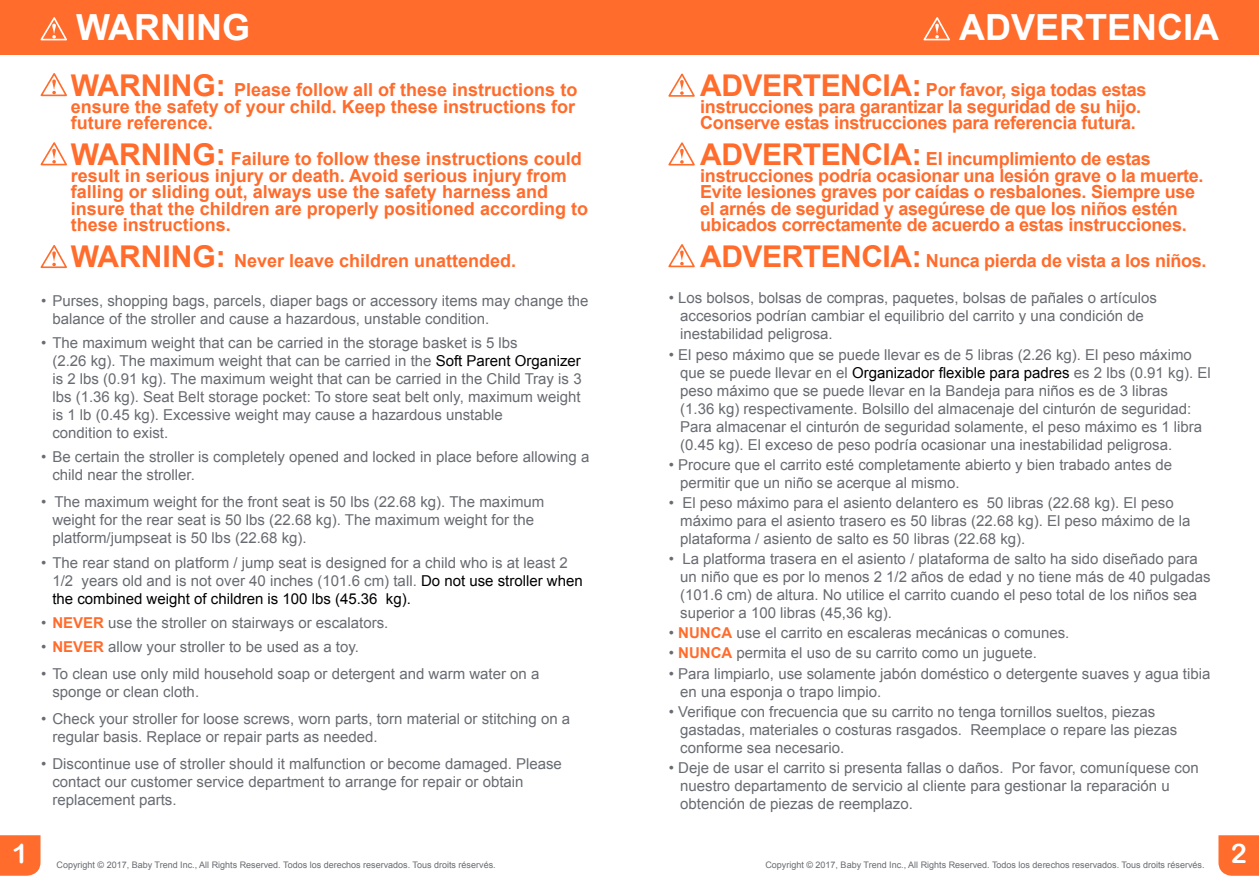
<style>
.page{position:relative;width:1259px;height:893px;background:#fff}
.page>*{position:absolute;margin:0;border:0;box-sizing:border-box;transform-origin:0 0}
.t1{font:700 36px "Arial";color:#fff}
.t2{font:27px "Arial Rounded MT Bold";color:#fff}
.t3{font:700 18px/16.5px "Arial";letter-spacing:-.015em;color:#ff6c2c}
.t4{font:15px/18px "Arial";color:#686b71}
.t5{font:9px "Arial";color:#686b71}
.s1{font-size:30px}
.s2{color:#000}
.s3{font-weight:700;color:#ff6c2c}
</style>
<div class="page">
<div style="left:0;top:835px;width:40px;height:41px;background:#ff6c2c"></div>
<svg style="left:1218px;top:835px;width:41px;height:41px;background:#ff7235"></svg>
<div style="left:629px;top:0;width:630px;height:54px;background:#ff6c2c"></div>
<div style="left:0;top:0;width:629px;height:54px;background:#ff6c2c"></div>
<svg style="left:40px;top:17px;width:27px;height:23px"></svg>
<svg style="left:40px;top:73px;width:27px;height:24px"></svg>
<svg style="left:40px;top:142px;width:27px;height:24px"></svg>
<svg style="left:40px;top:245px;width:27px;height:24px"></svg>
<svg style="left:668px;top:73px;width:27px;height:24px"></svg>
<svg style="left:668px;top:142px;width:27px;height:24px"></svg>
<svg style="left:668px;top:244px;width:27px;height:24px"></svg>
<svg style="left:923px;top:17px;width:27px;height:23px"></svg>
<h2 class="t2" style="left:12px;top:838px;width:18px">1</h2>
<h1 class="t1" style="left:76px;top:8px;width:175px">WARNING</h1>
<p class="t3" style="left:71px;top:82px;width:508px"><span class="s1">WARNING:</span> Please follow all of these instructions to ensure the safety of your child. Keep these instructions for future reference.</p>
<p class="t3" style="left:71px;top:151px;width:519px"><span class="s1">WARNING:</span> Failure to follow these instructions could result in serious injury or death. Avoid serious injury from falling or sliding out, always use the safety harness and insure that the children are properly positioned according to these instructions.</p>
<p class="t3" style="left:71px;top:253px;width:447px"><span class="s1">WARNING:</span> Never leave children unattended.</p>
<p class="t4" style="left:52px;top:292px;width:538px;text-indent:-11px">• Purses, shopping bags, parcels, diaper bags or accessory items may change the balance of the stroller and cause a hazardous, unstable condition.</p>
<p class="t4" style="left:52px;top:334px;width:531px;text-indent:-11px">• The maximum weight that can be carried in the storage basket is 5 lbs<br>(2.26 kg). The maximum weight that can be carried in the <span class="s2">Soft Parent Organizer </span>is 2 lbs (0.91 kg). The maximum weight that can be carried in the Child Tray is 3 lbs (1.36 kg). Seat Belt storage pocket: To store seat belt only, maximum weight is 1 lb (0.45 kg). Excessive weight may cause a hazardous unstable<br>condition to exist.</p>
<p class="t4" style="left:52px;top:448px;width:538px;text-indent:-11px">• Be certain the stroller is completely opened and locked in place before allowing a child near the stroller.</p>
<p class="t4" style="left:52px;top:493px;width:493px;text-indent:-11px">• The maximum weight for the front seat is 50 lbs (22.68 kg). The maximum weight for the rear seat is 50 lbs (22.68 kg). The maximum weight for the platform/jumpseat is 50 lbs (22.68 kg).</p>
<p class="t4" style="left:52px;top:553px;width:532px;text-indent:-11px">• The rear stand on platform / jump seat is designed for a child who is at least 2<br>1/2 years old and is not over 40 inches (101.6 cm) tall. <span class="s2">Do not use stroller when the combined weight of children is 100 lbs (45.36 kg).</span></p>
<p class="t4" style="left:41px;top:614px;width:349px">• <span class="s3">NEVER</span> use the stroller on stairways or escalators.</p>
<p class="t4" style="left:41px;top:638px;width:319px">• <span class="s3">NEVER</span> allow your stroller to be used as a toy.</p>
<p class="t4" style="left:52px;top:665px;width:488px;text-indent:-11px">• To clean use only mild household soap or detergent and warm water on a sponge or clean cloth.</p>
<p class="t4" style="left:52px;top:710px;width:519px;text-indent:-11px">• Check your stroller for loose screws, worn parts, torn material or stitching on a regular basis. Replace or repair parts as needed.</p>
<p class="t4" style="left:52px;top:755px;width:511px;text-indent:-11px">• Discontinue use of stroller should it malfunction or become damaged. Please contact our customer service department to arrange for repair or obtain replacement parts.</p>
<h1 class="t1" style="left:959px;top:8px;width:261px">ADVERTENCIA</h1>
<p class="t3" style="left:700px;top:82px;width:448px"><span class="s1">ADVERTENCIA:</span> Por favor, siga todas estas instrucciones para garantizar la seguridad de su hijo.<br>Conserve estas instrucciones para referencia futura.</p>
<p class="t3" style="left:700px;top:151px;width:505px"><span class="s1">ADVERTENCIA:</span> El incumplimiento de estas instrucciones podría ocasionar una lesión grave o la muerte.<br>Evite lesiones graves por caídas o resbalones. Siempre use el arnés de seguridad y asegúrese de que los niños estén ubicados correctamente de acuerdo a estas instrucciones.</p>
<p class="t3" style="left:700px;top:253px;width:508px"><span class="s1">ADVERTENCIA:</span> Nunca pierda de vista a los niños.</p>
<p class="t4" style="left:680px;top:289px;width:478px;text-indent:-11px">• Los bolsos, bolsas de compras, paquetes, bolsas de pañales o artículos accesorios podrían cambiar el equilibrio del carrito y una condición de inestabilidad peligrosa.</p>
<p class="t4" style="left:680px;top:345px;width:532px;text-indent:-11px">• El peso máximo que se puede llevar es de 5 libras (2.26 kg). El peso máximo que se puede llevar en el <span class="s2">Organizador flexible para padres</span> es 2 lbs (0.91 kg). El peso máximo que se puede llevar en la Bandeja para niños es de 3 libras<br>(1.36 kg) respectivamente. Bolsillo del almacenaje del cinturón de seguridad:<br>Para almacenar el cinturón de seguridad solamente, el peso máximo es 1 libra (0.45 kg). El exceso de peso podría ocasionar una inestabilidad peligrosa.</p>
<p class="t4" style="left:680px;top:456px;width:493px;text-indent:-11px">• Procure que el carrito esté completamente abierto y bien trabado antes de permitir que un niño se acerque al mismo.</p>
<p class="t4" style="left:680px;top:494px;width:512px;text-indent:-11px">• El peso máximo para el asiento delantero es 50 libras (22.68 kg). El peso máximo para el asiento trasero es 50 libras (22.68 kg). El peso máximo de la plataforma / asiento de salto es 50 libras (22.68 kg).</p>
<p class="t4" style="left:680px;top:550px;width:532px;text-indent:-11px">• La platforma trasera en el asiento / plataforma de salto ha sido diseñado para un niño que es por lo menos 2 1/2 años de edad y no tiene más de 40 pulgadas (101.6 cm) de altura. No utilice el carrito cuando el peso total de los niños sea superior a 100 libras (45,36 kg).</p>
<p class="t4" style="left:669px;top:624px;width:402px">• <span class="s3">NUNCA</span> use el carrito en escaleras mecánicas o comunes.</p>
<p class="t4" style="left:669px;top:644px;width:369px">• <span class="s3">NUNCA</span> permita el uso de su carrito como un juguete.</p>
<p class="t4" style="left:680px;top:664px;width:531px;text-indent:-11px">• Para limpiarlo, use solamente jabón doméstico o detergente suaves y agua tibia en una esponja o trapo limpio.</p>
<p class="t4" style="left:680px;top:703px;width:498px;text-indent:-11px">• Verifique con frecuencia que su carrito no tenga tornillos sueltos, piezas gastadas, materiales o costuras rasgados. Reemplace o repare las piezas conforme sea necesario.</p>
<p class="t4" style="left:680px;top:759px;width:520px;text-indent:-11px">• Deje de usar el carrito si presenta fallas o daños. Por favor, comuníquese con nuestro departamento de servicio al cliente para gestionar la reparación u obtención de piezas de reemplazo.</p>
<p class="t5" style="left:57px;top:859px;width:441px">Copyright © 2017, Baby Trend Inc., All Rights Reserved. Todos los derechos reservados. Tous droits réservés.</p>
<p class="t5" style="left:765px;top:859px;width:441px">Copyright © 2017, Baby Trend Inc., All Rights Reserved. Todos los derechos reservados. Tous droits réservés.</p>
<h2 class="t2" style="left:1230px;top:838px;width:18px">2</h2>
</div>
